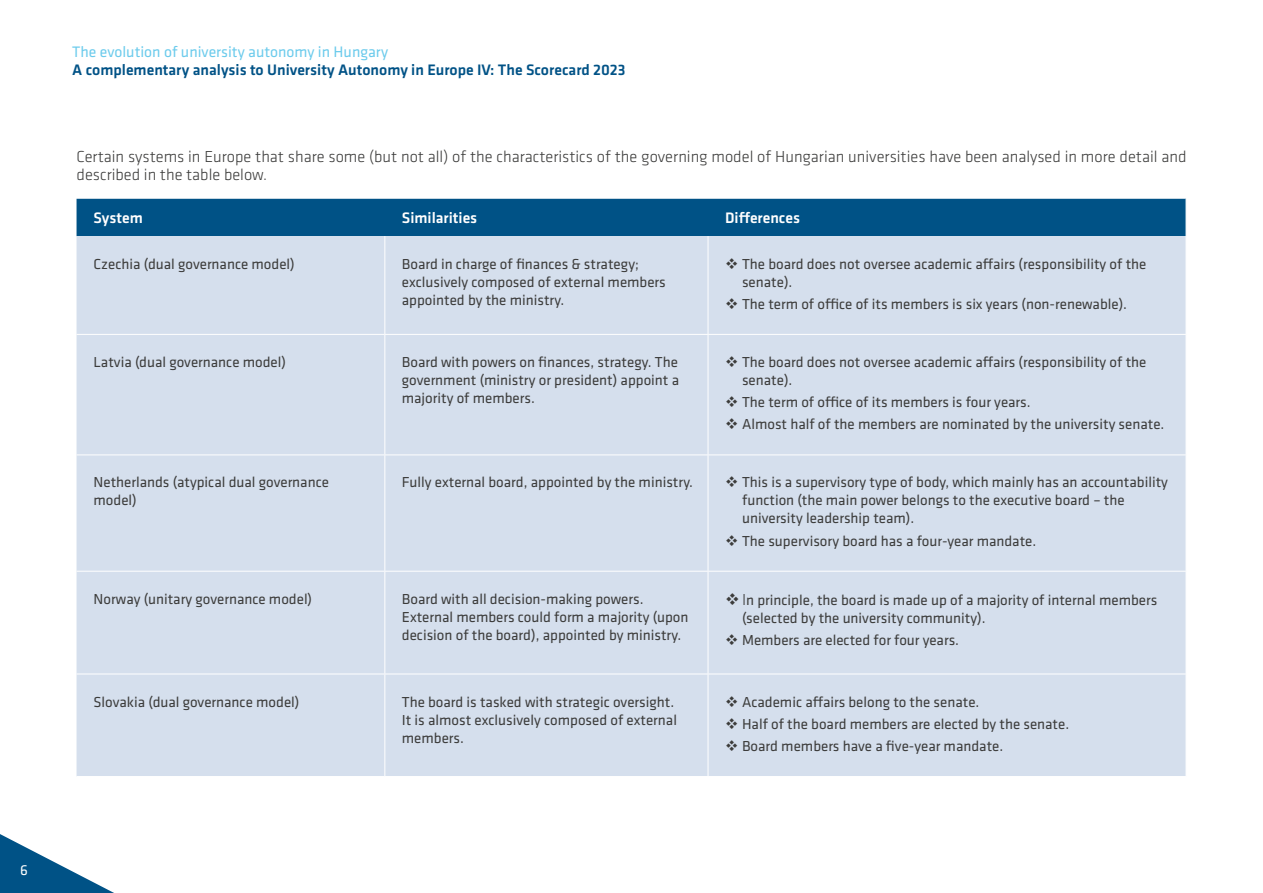
<style>
.page{position:relative;width:1263px;height:893px;background:#fff}
.page>*{position:absolute;margin:0;border:0;box-sizing:border-box;transform-origin:0 0}
.t1{font:300 16.5px/18px "Klavika Basic";color:#3c3c3b}
.t2{font:500 15.75px "Klavika Basic";color:#005286}
.t3{font:15.75px "Klavika Basic";color:#6ccbec}
.t4{font:500 15.75px "Klavika Basic";color:#fff}
.t5{font:15px/18px "Klavika Basic";color:#3c3c3b}
.t6{font:15px "Klavika Basic";color:#fff}
.s1{font-weight:300;font-size:16.5px}
</style>
<div class="page">
<svg style="left:0;top:834px;width:114px;height:59px"></svg>
<div style="left:77px;top:199px;width:1109px;height:37px;background:#005286"></div>
<div style="left:77px;top:236px;width:1109px;height:540px;background:#d5dfed"></div>
<hr style="left:384px;top:236px;width:1px;height:98px;background:#fff">
<hr style="left:384px;top:335px;width:1px;height:120px;background:#fff">
<hr style="left:384px;top:455px;width:1px;height:116px;background:#fff">
<hr style="left:384px;top:572px;width:1px;height:102px;background:#fff">
<hr style="left:384px;top:674px;width:1px;height:102px;background:#fff">
<hr style="left:708px;top:236px;width:1px;height:98px;background:#fff">
<hr style="left:77px;top:334px;width:308px;height:1px;background:#fff">
<hr style="left:385px;top:334px;width:323px;height:1px;background:#fff">
<hr style="left:708px;top:334px;width:478px;height:1px;background:#fff">
<hr style="left:708px;top:335px;width:1px;height:120px;background:#fff">
<hr style="left:77px;top:455px;width:308px;height:1px;background:#fff">
<hr style="left:385px;top:455px;width:323px;height:1px;background:#fff">
<hr style="left:708px;top:455px;width:478px;height:1px;background:#fff">
<hr style="left:708px;top:455px;width:1px;height:116px;background:#fff">
<hr style="left:77px;top:571px;width:308px;height:1px;background:#fff">
<hr style="left:385px;top:571px;width:323px;height:1px;background:#fff">
<hr style="left:708px;top:571px;width:478px;height:1px;background:#fff">
<hr style="left:708px;top:572px;width:1px;height:102px;background:#fff">
<hr style="left:77px;top:674px;width:308px;height:1px;background:#fff">
<hr style="left:385px;top:674px;width:323px;height:1px;background:#fff">
<hr style="left:708px;top:674px;width:478px;height:1px;background:#fff">
<hr style="left:708px;top:674px;width:1px;height:102px;background:#fff">
<svg style="left:726px;top:258px;width:11px;height:11px"></svg>
<svg style="left:726px;top:298px;width:11px;height:11px"></svg>
<svg style="left:726px;top:356px;width:11px;height:11px"></svg>
<svg style="left:726px;top:396px;width:11px;height:11px"></svg>
<svg style="left:726px;top:418px;width:11px;height:11px"></svg>
<svg style="left:726px;top:476px;width:11px;height:11px"></svg>
<svg style="left:726px;top:535px;width:11px;height:11px"></svg>
<svg style="left:726px;top:593px;width:12px;height:12px"></svg>
<svg style="left:726px;top:634px;width:11px;height:11px"></svg>
<svg style="left:726px;top:695px;width:11px;height:11px"></svg>
<svg style="left:726px;top:718px;width:11px;height:11px"></svg>
<svg style="left:726px;top:740px;width:11px;height:11px"></svg>
<p class="t6" style="left:20px;top:860px;width:9px">6</p>
<p class="t3" style="left:72px;top:42px;width:317px">The evolution of university autonomy in Hungary</p>
<p class="t2" style="left:72px;top:59px;width:555px">A complementary analysis to University Autonomy in Europe IV: The Scorecard 2023</p>
<p class="t1" style="left:77px;top:147px;width:1111px">Certain systems in Europe that share some (but not all) of the characteristics of the governing model of Hungarian universities have been analysed in more detail and described in the table below.</p>
<p class="t4" style="left:94px;top:207px;width:51px">System</p>
<p class="t4" style="left:402px;top:207px;width:77px">Similarities</p>
<p class="t4" style="left:725px;top:207px;width:77px">Differences</p>
<p class="t5" style="left:94px;top:254px;width:203px">Czechia (dual governance model)</p>
<p class="t5" style="left:402px;top:254px;width:265px">Board in charge of finances &amp; strategy; exclusively composed of external members appointed by the ministry.</p>
<p class="t5" style="left:742px;top:254px;width:406px">The board does not oversee academic affairs (responsibility of the senate).</p>
<p class="t5" style="left:742px;top:294px;width:386px">The term of office of its members is six years (non-renewable).</p>
<p class="t5" style="left:94px;top:352px;width:194px">Latvia (dual governance model)</p>
<p class="t5" style="left:402px;top:352px;width:279px;text-align:justify">Board with powers on finances, strategy. The government (ministry or president) appoint a majority of members.</p>
<p class="t5" style="left:742px;top:352px;width:406px">The board does not oversee academic affairs (responsibility of the senate).</p>
<p class="t5" style="left:742px;top:391px;width:424px;line-height:22.2px">The term of office of its members is four years.<br>Almost half of the members are nominated by the university senate.</p>
<p class="t5" style="left:94px;top:473px;width:237px">Netherlands (atypical dual governance model)</p>
<p class="t5" style="left:402px;top:473px;width:293px">Fully external board, appointed by the ministry.</p>
<p class="t5" style="left:742px;top:473px;width:427px">This is a supervisory type of body, which mainly has an accountability function (the main power belongs to the executive board – the university leadership team).</p>
<p class="t5" style="left:742px;top:531px;width:296px">The supervisory board has a four-year mandate.</p>
<p class="t5" style="left:94px;top:589px;width:220px">Norway (unitary governance model)</p>
<p class="t5" style="left:402px;top:589px;width:288px">Board with all decision-making powers.<br>External members could form a majority (upon decision of the board), appointed by ministry.</p>
<p class="t5" style="left:742px;top:590px;width:417px"><span class="s1">I</span>n principle, the board is made up of a majority of internal members (selected by the university community).</p>
<p class="t5" style="left:742px;top:631px;width:219px">Members are elected for four years.</p>
<p class="t5" style="left:94px;top:692px;width:207px">Slovakia (dual governance model)</p>
<p class="t5" style="left:402px;top:692px;width:277px">The board is tasked with strategic oversight.<br>It is almost exclusively composed of external members.</p>
<p class="t5" style="left:742px;top:690px;width:329px;line-height:22.2px">Academic affairs belong to the senate.<br>Half of the board members are elected by the senate.<br>Board members have a five-year mandate.</p>
</div>
